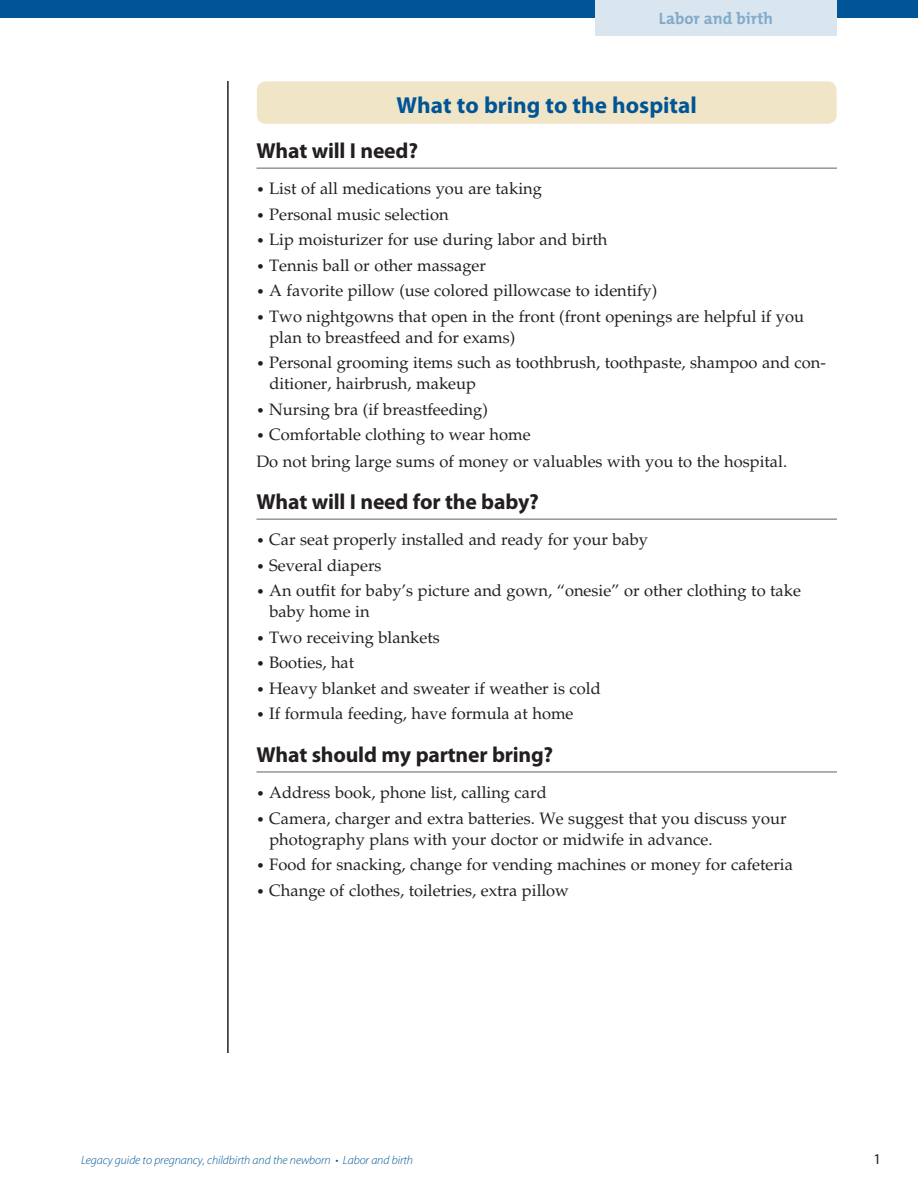
<style>
.page{position:relative;width:918px;height:1188px;background:#fff}
.page>*{position:absolute;margin:0;border:0;box-sizing:border-box;transform-origin:0 0}
.t1{font:700 23.25px "Myriad Pro";color:#005596}
.t2{font:700 21.75px "Myriad Pro";letter-spacing:-.01em;color:#231f20}
.t3{font:16.5px/21px "Palatino LT Std";color:#231f20}
.t4{font:700 16.5px "The Mix";color:#80aacb}
.t5{font:15px "Myriad Pro";color:#231f20}
.t6{font:italic 300 12px "Myriad Pro";letter-spacing:-.005em;color:#005596}
.s1{font-size:13.5px}
</style>
<div class="page">
<div style="left:0;top:0;width:918px;height:18px;background:#005596"></div>
<div style="left:595px;top:0;width:242px;height:36px;background:#d9e6ef"></div>
<div style="left:257px;top:81px;width:580px;height:43px;background:#f1e5c7;border-radius:9px"></div>
<hr style="left:227px;top:81px;width:2px;height:972px;background:#231f20">
<hr style="left:256px;top:167px;width:581px;height:2px;background:#939598">
<hr style="left:256px;top:518px;width:581px;height:2px;background:#939598">
<hr style="left:256px;top:771px;width:581px;height:2px;background:#939598">
<p class="t4" style="left:659px;top:7px;width:116px">Labor and birth</p>
<h1 class="t1" style="left:397px;top:93px;width:302px">What to bring to the hospital</h1>
<h2 class="t2" style="left:256px;top:139px;width:163px">What will I need?</h2>
<p class="t3" style="left:256px;top:179px;width:287px"><span class="s1">•</span> List of all medications you are taking</p>
<p class="t3" style="left:256px;top:204px;width:194px"><span class="s1">•</span> Personal music selection</p>
<p class="t3" style="left:256px;top:230px;width:353px"><span class="s1">•</span> Lip moisturizer for use during labor and birth</p>
<p class="t3" style="left:256px;top:255px;width:231px"><span class="s1">•</span> Tennis ball or other massager</p>
<p class="t3" style="left:256px;top:281px;width:402px"><span class="s1">•</span> A favorite pillow (use colored pillowcase to identify)</p>
<p class="t3" style="left:269px;top:306px;width:536px;text-indent:-13px"><span class="s1">•</span> Two nightgowns that open in the front (front openings are helpful if you plan to breastfeed and for exams)</p>
<p class="t3" style="left:269px;top:353px;width:558px;text-indent:-13px"><span class="s1">•</span> Personal grooming items such as toothbrush, toothpaste, shampoo and con&shy;ditioner, hairbrush, makeup</p>
<p class="t3" style="left:256px;top:399px;width:233px"><span class="s1">•</span> Nursing bra (if breastfeeding)</p>
<p class="t3" style="left:256px;top:422px;width:532px;line-height:26.2px"><span class="s1">•</span> Comfortable clothing to wear home<br>Do not bring large sums of money or valuables with you to the hospital.</p>
<h2 class="t2" style="left:256px;top:490px;width:284px">What will I need for the baby?</h2>
<p class="t3" style="left:256px;top:530px;width:393px"><span class="s1">•</span> Car seat properly installed and ready for your baby</p>
<p class="t3" style="left:256px;top:555px;width:127px"><span class="s1">•</span> Several diapers</p>
<p class="t3" style="left:269px;top:581px;width:533px;text-indent:-13px"><span class="s1">•</span> An outfit for baby’s picture and gown, “onesie” or other clothing to take baby home in</p>
<p class="t3" style="left:256px;top:627px;width:185px"><span class="s1">•</span> Two receiving blankets</p>
<p class="t3" style="left:256px;top:653px;width:99px"><span class="s1">•</span> Booties, hat</p>
<p class="t3" style="left:256px;top:678px;width:346px"><span class="s1">•</span> Heavy blanket and sweater if weather is cold</p>
<p class="t3" style="left:256px;top:704px;width:319px"><span class="s1">•</span> If formula feeding, have formula at home</p>
<h2 class="t2" style="left:256px;top:743px;width:298px">What should my partner bring?</h2>
<p class="t3" style="left:256px;top:782px;width:292px"><span class="s1">•</span> Address book, phone list, calling card</p>
<p class="t3" style="left:269px;top:808px;width:519px;text-indent:-13px"><span class="s1">•</span> Camera, charger and extra batteries. We suggest that you discuss your photography plans with your doctor or midwife in advance.</p>
<p class="t3" style="left:256px;top:854px;width:538px"><span class="s1">•</span> Food for snacking, change for vending machines or money for cafeteria</p>
<p class="t3" style="left:256px;top:880px;width:314px"><span class="s1">•</span> Change of clothes, toiletries, extra pillow</p>
<p class="t6" style="left:81px;top:1154px;width:334px">Legacy guide to pregnancy, childbirth and the newborn • Labor and birth</p>
<p class="t5" style="left:874px;top:1151px;width:9px">1</p>
</div>
